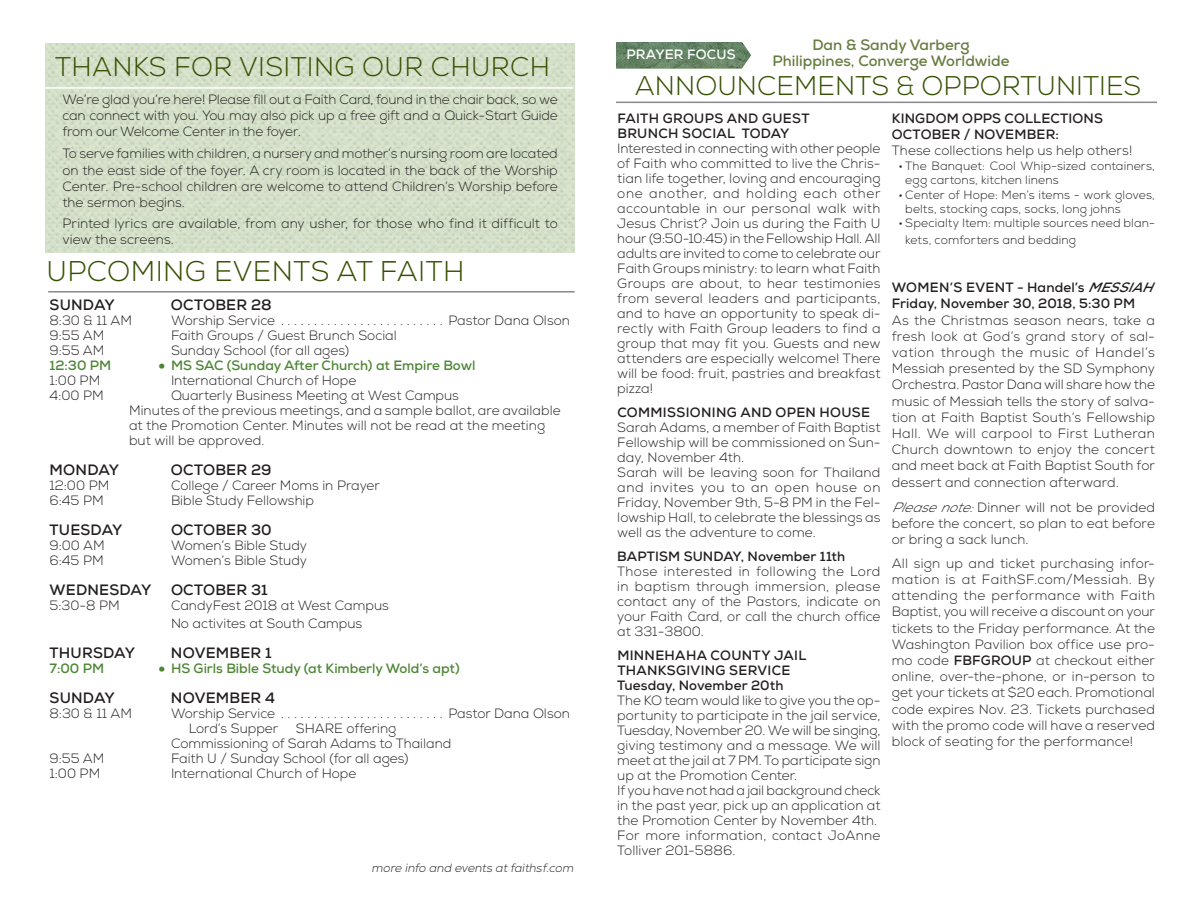
<style>
.page{position:relative;width:1188px;height:918px;background:#fff}
.page>*{position:absolute;margin:0;border:0;box-sizing:border-box;transform-origin:0 0}
.t1{font:300 28.5px "Nexa";letter-spacing:.015em;color:#355000}
.t2{font:300 27px "Nexa";letter-spacing:.005em;color:#355000}
.t3{font:700 15px "Nexa";letter-spacing:.015em;color:#231f20}
.t4{font:700 15px "Nexa";color:#677c40}
.t5{font:300 13.5px/15px "Nexa";color:#231f20;text-align:justify}
.t6{font:700 13.5px "Nexa";letter-spacing:.015em;color:#231f20}
.t7{font:700 13.5px "Nexa";color:#4e8635}
.t8{font:700 13.5px "Nexa";letter-spacing:.015em;color:#fff}
.t9{font:300 12px/14.4px "Nexa";letter-spacing:.015em;color:#231f20}
.t10{font:italic 300 12px "Nexa";color:#231f20}
.s1{font-size:22.5px}
.s2{font-style:italic}
.s3{font-weight:700}
</style>
<div class="page">
<img style="left:616px;top:42px;width:135px;height:26px">
<hr style="left:616px;top:102px;width:541px;height:1px;background:#898989">
<img style="left:46px;top:44px;width:529px;height:209px">
<hr style="left:48px;top:291px;width:527px;height:2px;background:#898989">
<hr style="left:44px;top:87px;width:529px;height:2px;background:#fff">
<p class="t2" style="left:55px;top:51px;width:496px">THANKS FOR VISITING OUR CHURCH</p>
<p class="t5" style="left:63px;top:91px;width:497px;line-height:16.2px">We’re glad you’re here! Please fill out a Faith Card, found in the chair back, so we can connect with you. You may also pick up a free gift and a Quick-Start Guide from our Welcome Center in the foyer.</p>
<p class="t5" style="left:63px;top:146px;width:497px;line-height:16.2px">To serve families with children, a nursery and mother’s nursing room are located on the east side of the foyer. A cry room is located in the back of the Worship Center. Pre-school children are welcome to attend Children’s Worship before the sermon begins.</p>
<p class="t5" style="left:63px;top:216px;width:497px;line-height:16.2px">Printed lyrics are available, from any usher, for those who find it difficult to view the screens.</p>
<p class="t1" style="left:47px;top:254px;width:419px">UPCOMING EVENTS AT FAITH</p>
<p class="t3" style="left:50px;top:295px;width:67px">SUNDAY</p>
<p class="t3" style="left:171px;top:295px;width:102px">OCTOBER 28</p>
<p class="t5" style="left:50px;top:313px;width:84px">8:30 &amp; 11 AM</p>
<p class="t5" style="left:171px;top:313px;width:111px">Worship Service ..........................</p>
<p class="t5" style="left:448px;top:313px;width:123px">Pastor Dana Olson</p>
<p class="t5" style="left:50px;top:328px;width:56px">9:55 AM</p>
<p class="t5" style="left:171px;top:328px;width:227px">Faith Groups / Guest Brunch Social</p>
<p class="t5" style="left:50px;top:343px;width:56px">9:55 AM</p>
<p class="t5" style="left:171px;top:343px;width:180px">Sunday School (for all ages)</p>
<p class="t7" style="left:50px;top:356px;width:63px">12:30 PM</p>
<p class="t7" style="left:158px;top:356px;width:319px"><span class="s1">•</span> MS SAC (Sunday After Church) at Empire Bowl</p>
<p class="t5" style="left:50px;top:373px;width:52px">1:00 PM</p>
<p class="t5" style="left:171px;top:373px;width:187px">International Church of Hope</p>
<p class="t5" style="left:50px;top:388px;width:56px">4:00 PM</p>
<p class="t5" style="left:171px;top:388px;width:290px">Quarterly Business Meeting at West Campus</p>
<p class="t5" style="left:129px;top:403px;width:433px">Minutes of the previous meetings, and a sample ballot, are available at the Promotion Center. Minutes will not be read at the meeting</p>
<p class="t5" style="left:129px;top:433px;width:137px">but will be approved.</p>
<p class="t3" style="left:50px;top:460px;width:71px">MONDAY</p>
<p class="t3" style="left:171px;top:460px;width:102px">OCTOBER 29</p>
<p class="t5" style="left:50px;top:478px;width:61px">12:00 PM</p>
<p class="t5" style="left:171px;top:478px;width:210px">College / Career Moms in Prayer</p>
<p class="t5" style="left:50px;top:493px;width:56px">6:45 PM</p>
<p class="t5" style="left:171px;top:493px;width:145px">Bible Study Fellowship</p>
<p class="t3" style="left:50px;top:520px;width:74px">TUESDAY</p>
<p class="t3" style="left:171px;top:520px;width:102px">OCTOBER 30</p>
<p class="t5" style="left:50px;top:538px;width:57px">9:00 AM</p>
<p class="t5" style="left:171px;top:538px;width:138px">Women’s Bible Study</p>
<p class="t5" style="left:50px;top:553px;width:56px">6:45 PM</p>
<p class="t5" style="left:171px;top:553px;width:138px">Women’s Bible Study</p>
<p class="t3" style="left:50px;top:580px;width:103px">WEDNESDAY</p>
<p class="t3" style="left:171px;top:580px;width:98px">OCTOBER 31</p>
<p class="t5" style="left:50px;top:598px;width:72px">5:30-8 PM</p>
<p class="t5" style="left:171px;top:598px;width:219px">CandyFest 2018 at West Campus</p>
<p class="t5" style="left:171px;top:616px;width:193px">No activites at South Campus</p>
<p class="t3" style="left:50px;top:643px;width:87px">THURSDAY</p>
<p class="t3" style="left:171px;top:643px;width:102px">NOVEMBER 1</p>
<p class="t7" style="left:50px;top:659px;width:56px">7:00 PM</p>
<p class="t7" style="left:158px;top:659px;width:304px"><span class="s1">•</span> HS Girls Bible Study (at Kimberly Wold’s apt)</p>
<p class="t3" style="left:50px;top:688px;width:67px">SUNDAY</p>
<p class="t3" style="left:171px;top:688px;width:106px">NOVEMBER 4</p>
<p class="t5" style="left:50px;top:706px;width:84px">8:30 &amp; 11 AM</p>
<p class="t5" style="left:171px;top:706px;width:111px">Worship Service ..........................</p>
<p class="t5" style="left:448px;top:706px;width:123px">Pastor Dana Olson</p>
<p class="t5" style="left:189px;top:721px;width:91px">Lord’s Supper</p>
<p class="t5" style="left:296px;top:721px;width:102px">SHARE offering</p>
<p class="t5" style="left:171px;top:736px;width:282px">Commissioning of Sarah Adams to Thailand</p>
<p class="t5" style="left:50px;top:751px;width:56px">9:55 AM</p>
<p class="t5" style="left:171px;top:751px;width:239px">Faith U / Sunday School (for all ages)</p>
<p class="t5" style="left:50px;top:766px;width:52px">1:00 PM</p>
<p class="t5" style="left:171px;top:766px;width:187px">International Church of Hope</p>
<p class="t10" style="left:372px;top:861px;width:206px">more info and events atfaithsf.com</p>
<p class="t4" style="left:812px;top:35px;width:159px">Dan &amp; Sandy Varberg</p>
<p class="t4" style="left:772px;top:51px;width:239px">Philippines, Converge Worldwide</p>
<p class="t2" style="left:635px;top:70px;width:508px">ANNOUNCEMENTS &amp; OPPORTUNITIES</p>
<p class="t8" style="left:626px;top:46px;width:111px">PRAYER FOCUS</p>
<p class="t6" style="left:617px;top:110px;width:194px">FAITH GROUPS AND GUEST</p>
<p class="t6" style="left:617px;top:125px;width:174px">BRUNCH SOCIAL TODAY</p>
<p class="t5" style="left:617px;top:141px;width:265px">Interested in connecting with other people of Faith who committed to live the Chris&shy;tian life together, loving and encouraging one another, and holding each other accountable in our personal walk with Jesus Christ? Join us during the Faith U hour (9:50-10:45) in the Fellowship Hall. All adults are invited to come to celebrate our Faith Groups ministry: to learn what Faith Groups are about, to hear testimonies from several leaders and participants, and to have an opportunity to speak di&shy;rectly with Faith Group leaders to find a group that may fit you. Guests and new attenders are especially welcome! There will be food: fruit, pastries and breakfast pizza!</p>
<p class="t6" style="left:617px;top:404px;width:254px">COMMISSIONING AND OPEN HOUSE</p>
<p class="t5" style="left:617px;top:420px;width:265px">Sarah Adams, a member of Faith Baptist Fellowship will be commissioned on Sun&shy;day, November 4th.</p>
<p class="t5" style="left:617px;top:465px;width:265px">Sarah will be leaving soon for Thailand and invites you to an open house on Friday, November 9th, 5-8 PM in the Fel&shy;lowship Hall, to celebrate the blessings as well as the adventure to come.</p>
<p class="t6" style="left:617px;top:548px;width:230px">BAPTISM SUNDAY, November 11th</p>
<p class="t5" style="left:617px;top:564px;width:265px">Those interested in following the Lord in baptism through immersion, please contact any of the Pastors, indicate on your Faith Card, or call the church office at 331-3800.</p>
<p class="t6" style="left:617px;top:647px;width:191px">MINNEHAHA COUNTY JAIL</p>
<p class="t6" style="left:617px;top:662px;width:174px">THANKSGIVING SERVICE</p>
<p class="t6" style="left:617px;top:677px;width:168px">Tuesday, November 20th</p>
<p class="t5" style="left:617px;top:693px;width:265px">The KO team would like to give you the op&shy;portunity to participate in the jail service, Tuesday, November 20. We will be singing, giving testimony and a message. We will meet at the jail at 7 PM. To participate sign up at the Promotion Center.</p>
<p class="t5" style="left:617px;top:783px;width:265px">If you have not had a jail background check in the past year, pick up an application at the Promotion Center by November 4th.</p>
<p class="t5" style="left:617px;top:828px;width:265px">For more information, contact JoAnne<br>Tolliver 201-5886.</p>
<p class="t6" style="left:892px;top:110px;width:213px">KINGDOM OPPS COLLECTIONS</p>
<p class="t6" style="left:892px;top:126px;width:169px">OCTOBER / NOVEMBER:</p>
<p class="t5" style="left:892px;top:144px;width:242px">These collections help us help others!</p>
<p class="t9" style="left:905px;top:159px;width:251px;text-indent:-7px">• The Banquet: Cool Whip-sized containers, egg cartons, kitchen linens</p>
<p class="t9" style="left:905px;top:188px;width:251px;text-indent:-7px">• Center of Hope: Men’s items - work gloves, belts, stocking caps, socks, long johns</p>
<p class="t9" style="left:905px;top:215px;width:251px;line-height:16.2px;text-indent:-7px">• Specialty Item: multiple sources need blan&shy;kets, comforters and bedding</p>
<p class="t6" style="left:892px;top:279px;width:270px">WOMEN’S EVENT - Handel’s <span class="s2">MESSIAH</span></p>
<p class="t6" style="left:892px;top:295px;width:245px">Friday, November 30, 2018, 5:30 PM</p>
<p class="t5" style="left:892px;top:312px;width:265px;line-height:16.2px">As the Christmas season nears, take a fresh look at God’s grand story of sal&shy;vation through the music of Handel’s Messiah presented by the SD Symphony Orchestra. Pastor Dana will share how the music of Messiah tells the story of salva&shy;tion at Faith Baptist South’s Fellowship Hall. We will carpool to First Lutheran Church downtown to enjoy the concert and meet back at Faith Baptist South for dessert and connection afterward.</p>
<p class="t5" style="left:892px;top:499px;width:265px;line-height:16.2px"><span class="s2">Pleasenote:</span>Dinner will not be provided before the concert, so plan to eat before or bring a sack lunch.</p>
<p class="t5" style="left:892px;top:555px;width:265px;line-height:16.2px">All sign up and ticket purchasing infor&shy;mation is at FaithSF.com/Messiah. By attending the performance with Faith Baptist, you will receive a discount on your tickets to the Friday performance. At the Washington Pavilion box office use pro&shy;mo code <span class="s3">FBFGROUP</span> at checkout either online, over-the-phone, or in-person to get your tickets at $20 each. Promotional code expires Nov. 23. Tickets purchased with the promo code will have a reserved block of seating for the performance!</p>
</div>
